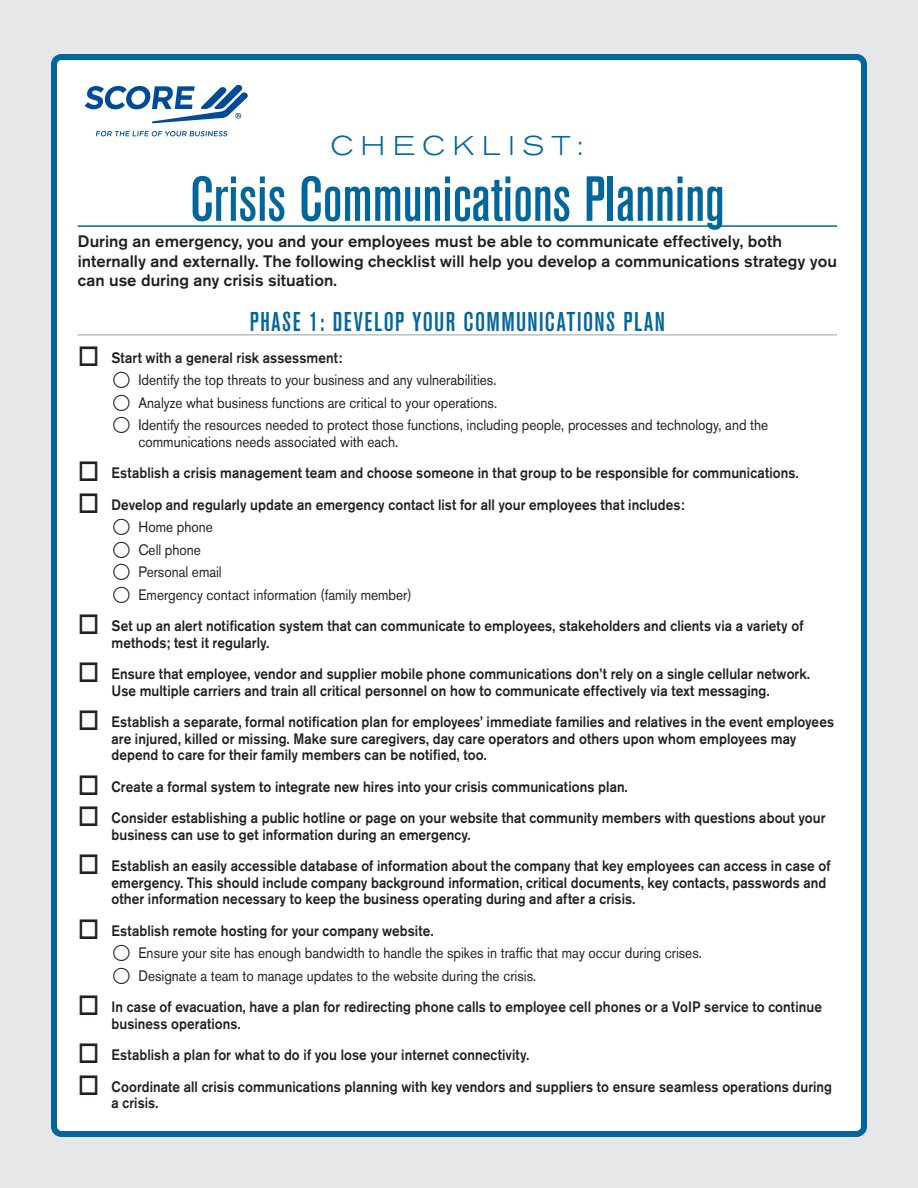
<style>
.page{position:relative;width:918px;height:1188px;background:#e6e7e8}
.page>*{position:absolute;margin:0;border:0;box-sizing:border-box;transform-origin:0 0}
.t1{font:500 condensed 63px "Akzidenz Grotesk BE";color:#00669c}
.t2{font:500 condensed 27px "Akzidenz Grotesk BE";letter-spacing:.05em;color:#00669c}
.t3{font:300 expanded 27px "Akzidenz Grotesk BE";letter-spacing:.29em;color:#00669c}
.t4{font:500 16.5px/19.5px "Akzidenz Grotesk BE";color:#231f20}
.t5{font:500 15px/16.5px "Akzidenz Grotesk BE";letter-spacing:.005em;color:#231f20;scale:.9 1}
.t6{font:15px/22.5px "Akzidenz Grotesk BE";color:#231f20;scale:.9 1}
</style>
<div class="page">
<div style="left:54px;top:57px;width:810px;height:1077px;background:#fff;border-radius:8px"></div>
<div style="left:51px;top:54px;width:816px;height:1083px;border:6px solid #00669c;border-radius:8px"></div>
<hr style="left:78px;top:225px;width:759px;height:2px;background:#00669c">
<hr style="left:78px;top:334px;width:759px;height:2px;background:#bcbec0">
<svg style="left:96px;top:131px;width:131px;height:5px"></svg>
<svg style="left:85px;top:84px;width:163px;height:39px"></svg>
<h2 class="t3" style="left:331px;top:130px;width:255px">CHECKLIST:</h2>
<h1 class="t1" style="left:190px;top:164px;width:536px">Crisis Communications Planning</h1>
<p class="t4" style="left:78px;top:231px;width:761px">During an emergency, you and your employees must be able to communicate effectively, both internally and externally. The following checklist will help you develop a communications strategy you can use during any crisis situation.</p>
<h2 class="t2" style="left:250px;top:307px;width:417px">PHASE 1: DEVELOP YOUR COMMUNICATIONS PLAN</h2>
<p class="t5" style="left:112px;top:349px;width:258px">Start with a general risk assessment:</p>
<p class="t6" style="left:139px;top:369px;width:701px">Identify the top threats to your business and any vulnerabilities.<br>Analyze what business functions are critical to your operations.<br>Identify the resources needed to protect those functions, including people, processes and technology, and the</p>
<p class="t6" style="left:139px;top:430px;width:290px">communications needs associated with each.</p>
<p class="t5" style="left:112px;top:457px;width:765px;line-height:31.5px">Establish a crisis management team and choose someone in that group to be responsible for communications.<br>Develop and regularly update an emergency contact list for all your employees that includes:</p>
<p class="t6" style="left:139px;top:516px;width:305px">Home phone<br>Cell phone<br>Personal email<br>Emergency contact information (family member)</p>
<p class="t5" style="left:112px;top:617px;width:770px">Set up an alert notification system that can communicate to employees, stakeholders and clients via a variety of methods; test it regularly.</p>
<p class="t5" style="left:112px;top:665px;width:778px">Ensure that employee, vendor and supplier mobile phone communications don’t rely on a single cellular network.<br>Use multiple carriers and train all critical personnel on how to communicate effectively via text messaging.</p>
<p class="t5" style="left:112px;top:713px;width:804px">Establish a separate, formal notification plan for employees’ immediate families and relatives in the event employees are injured, killed or missing. Make sure caregivers, day care operators and others upon whom employees may depend to care for their family members can be notified, too.</p>
<p class="t5" style="left:112px;top:770px;width:795px;line-height:31.5px">Create a formal system to integrate new hires into your crisis communications plan.<br>Consider establishing a public hotline or page on your website that community members with questions about your</p>
<p class="t5" style="left:112px;top:818px;width:801px;line-height:31.5px">business can use to get information during an emergency.<br>Establish an easily accessible database of information about the company that key employees can access in case of</p>
<p class="t5" style="left:112px;top:874px;width:796px">emergency. This should include company background information, critical documents, key contacts, passwords and other information necessary to keep the business operating during and after a crisis.</p>
<p class="t5" style="left:112px;top:922px;width:359px">Establish remote hosting for your company website.</p>
<p class="t6" style="left:139px;top:942px;width:628px">Ensure your site has enough bandwidth to handle the spikes in traffic that may occur during crises.<br>Designate a team to manage updates to the website during the crisis.</p>
<p class="t5" style="left:112px;top:998px;width:791px">In case of evacuation, have a plan for redirecting phone calls to employee cell phones or a VoIP service to continue business operations.</p>
<p class="t5" style="left:112px;top:1039px;width:802px;line-height:31.5px">Establish a plan for what to do if you lose your internet connectivity.<br>Coordinate all crisis communications planning with key vendors and suppliers to ensure seamless operations during</p>
<p class="t5" style="left:112px;top:1094px;width:54px">a crisis.</p>
</div>
